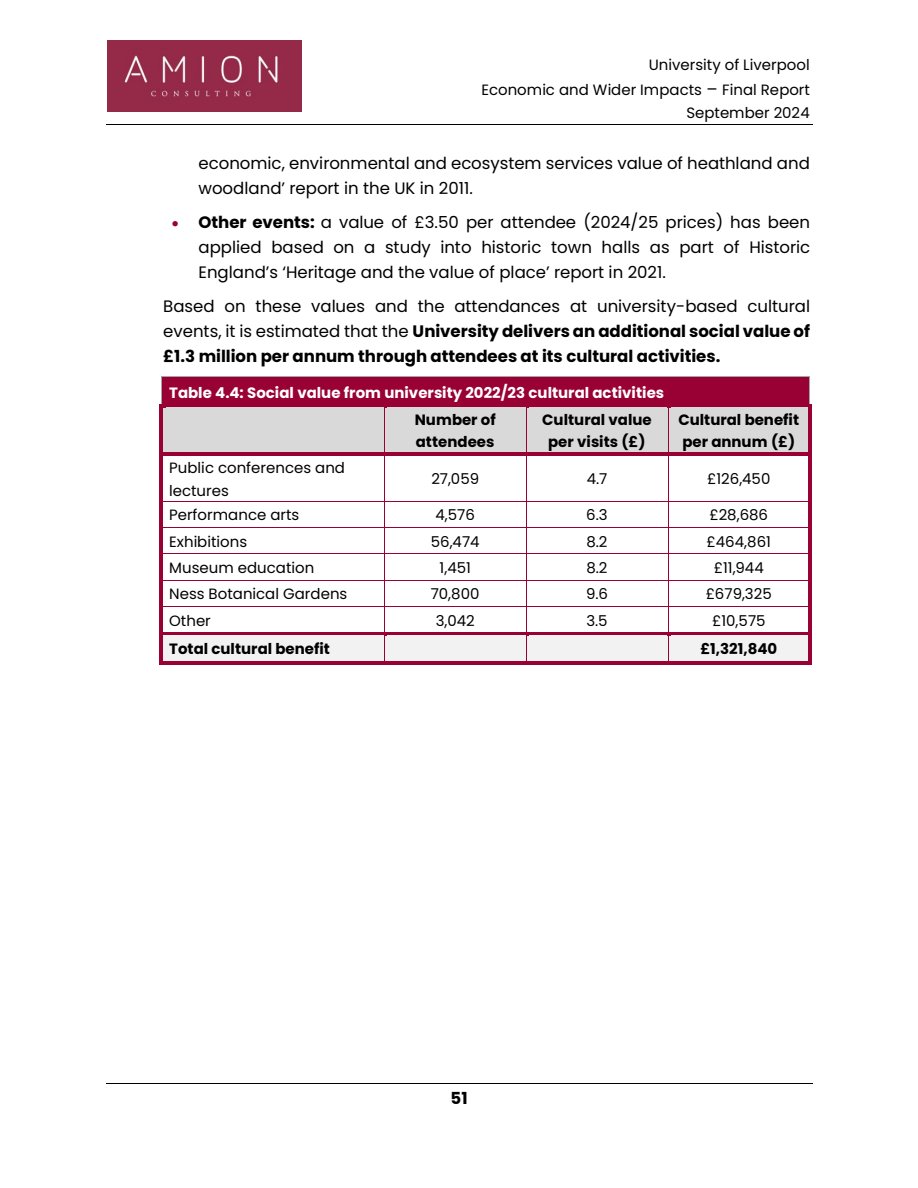
<style>
.page{position:relative;width:918px;height:1188px;background:#fff}
.page>*{position:absolute;margin:0;border:0;box-sizing:border-box;transform-origin:0 0}
.t1{font:16.5px/24.8px "Poppins";color:#000}
.t2{font:700 16.5px/24.9px "Poppins";color:#000;text-align:justify}
.t3{font:15px/23.7px "Poppins";color:#000;text-align:right}
.t4{font:700 15px/22.5px "Poppins";color:#000}
.t5{font:700 15px "Poppins";color:#fff}
.s1{font-size:16.5px}
.s2{color:#903}
.s3{font-weight:700}
.s4{font-weight:400}
</style>
<div class="page">
<img style="left:108px;top:41px;width:193px;height:71px">
<hr style="left:106px;top:124px;width:706px;height:1px;background:#000">
<hr style="left:106px;top:1083px;width:706px;height:1px;background:#000">
<div style="left:169px;top:377px;width:633px;height:27px;background:#903"></div>
<hr style="left:161px;top:376px;width:648px;height:1px;background:#a5a5a5">
<div style="left:163px;top:408px;width:221px;height:45px;background:#d9d9d9"></div>
<div style="left:385px;top:408px;width:141px;height:45px;background:#d9d9d9"></div>
<div style="left:527px;top:408px;width:141px;height:45px;background:#d9d9d9"></div>
<div style="left:668px;top:408px;width:140px;height:45px;background:#d9d9d9"></div>
<svg style="left:160px;top:377px;width:6px;height:31px"></svg>
<hr style="left:166px;top:404px;width:218px;height:3px;background:#903">
<hr style="left:166px;top:407px;width:218px;height:1px;background:#d9d9d9">
<svg style="left:384px;top:404px;width:3px;height:4px"></svg>
<hr style="left:387px;top:404px;width:139px;height:3px;background:#903">
<hr style="left:387px;top:407px;width:139px;height:1px;background:#d9d9d9">
<svg style="left:526px;top:404px;width:3px;height:4px"></svg>
<hr style="left:529px;top:404px;width:139px;height:3px;background:#903">
<hr style="left:529px;top:407px;width:139px;height:1px;background:#d9d9d9">
<svg style="left:668px;top:404px;width:3px;height:4px"></svg>
<hr style="left:671px;top:404px;width:137px;height:3px;background:#903">
<hr style="left:671px;top:407px;width:137px;height:1px;background:#d9d9d9">
<svg style="left:808px;top:376px;width:3px;height:32px"></svg>
<hr style="left:160px;top:408px;width:3px;height:45px;background:#903">
<hr style="left:384px;top:408px;width:1px;height:45px;background:#903">
<hr style="left:526px;top:408px;width:1px;height:45px;background:#903">
<hr style="left:668px;top:408px;width:1px;height:45px;background:#903">
<hr style="left:808px;top:408px;width:3px;height:45px;background:#903">
<hr style="left:163px;top:453px;width:221px;height:3px;background:#903">
<hr style="left:387px;top:453px;width:139px;height:3px;background:#903">
<hr style="left:529px;top:453px;width:139px;height:3px;background:#903">
<hr style="left:671px;top:453px;width:137px;height:3px;background:#903">
<hr style="left:160px;top:456px;width:3px;height:45px;background:#903">
<hr style="left:384px;top:456px;width:1px;height:45px;background:#903">
<hr style="left:526px;top:456px;width:1px;height:45px;background:#903">
<hr style="left:668px;top:456px;width:1px;height:45px;background:#903">
<hr style="left:808px;top:456px;width:3px;height:45px;background:#903">
<hr style="left:163px;top:501px;width:221px;height:1px;background:#903">
<hr style="left:385px;top:501px;width:141px;height:1px;background:#903">
<hr style="left:527px;top:501px;width:141px;height:1px;background:#903">
<hr style="left:668px;top:501px;width:140px;height:1px;background:#903">
<hr style="left:160px;top:502px;width:3px;height:25px;background:#903">
<hr style="left:808px;top:502px;width:3px;height:25px;background:#903">
<hr style="left:163px;top:527px;width:221px;height:1px;background:#903">
<hr style="left:385px;top:527px;width:141px;height:1px;background:#903">
<hr style="left:527px;top:527px;width:141px;height:1px;background:#903">
<hr style="left:668px;top:527px;width:140px;height:1px;background:#903">
<hr style="left:160px;top:528px;width:3px;height:26px;background:#903">
<hr style="left:808px;top:528px;width:3px;height:26px;background:#903">
<hr style="left:163px;top:554px;width:221px;height:1px;background:#903">
<hr style="left:385px;top:554px;width:141px;height:1px;background:#903">
<hr style="left:527px;top:554px;width:141px;height:1px;background:#903">
<hr style="left:668px;top:554px;width:140px;height:1px;background:#903">
<hr style="left:160px;top:554px;width:3px;height:26px;background:#903">
<hr style="left:808px;top:554px;width:3px;height:26px;background:#903">
<hr style="left:163px;top:580px;width:221px;height:1px;background:#903">
<hr style="left:385px;top:580px;width:141px;height:1px;background:#903">
<hr style="left:527px;top:580px;width:141px;height:1px;background:#903">
<hr style="left:668px;top:580px;width:140px;height:1px;background:#903">
<hr style="left:160px;top:580px;width:3px;height:26px;background:#903">
<hr style="left:808px;top:580px;width:3px;height:26px;background:#903">
<hr style="left:163px;top:606px;width:221px;height:1px;background:#903">
<hr style="left:385px;top:606px;width:141px;height:1px;background:#903">
<hr style="left:527px;top:606px;width:141px;height:1px;background:#903">
<hr style="left:668px;top:606px;width:140px;height:1px;background:#903">
<hr style="left:160px;top:607px;width:3px;height:25px;background:#903">
<hr style="left:808px;top:607px;width:3px;height:25px;background:#903">
<div style="left:163px;top:636px;width:221px;height:25px;background:#f2f2f2"></div>
<div style="left:385px;top:636px;width:141px;height:25px;background:#f2f2f2"></div>
<div style="left:527px;top:636px;width:141px;height:25px;background:#f2f2f2"></div>
<div style="left:668px;top:636px;width:140px;height:25px;background:#f2f2f2"></div>
<svg style="left:160px;top:632px;width:3px;height:4px"></svg>
<hr style="left:163px;top:632px;width:221px;height:3px;background:#903">
<hr style="left:163px;top:635px;width:221px;height:1px;background:#f2f2f2">
<hr style="left:387px;top:632px;width:139px;height:3px;background:#903">
<hr style="left:387px;top:635px;width:139px;height:1px;background:#f2f2f2">
<hr style="left:529px;top:632px;width:139px;height:3px;background:#903">
<hr style="left:529px;top:635px;width:139px;height:1px;background:#f2f2f2">
<hr style="left:671px;top:632px;width:137px;height:3px;background:#903">
<hr style="left:671px;top:635px;width:137px;height:1px;background:#f2f2f2">
<svg style="left:808px;top:632px;width:3px;height:4px"></svg>
<hr style="left:160px;top:636px;width:3px;height:25px;background:#903">
<hr style="left:163px;top:661px;width:221px;height:3px;background:#903">
<svg style="left:384px;top:501px;width:3px;height:163px"></svg>
<hr style="left:387px;top:661px;width:139px;height:3px;background:#903">
<svg style="left:526px;top:501px;width:3px;height:163px"></svg>
<hr style="left:529px;top:661px;width:139px;height:3px;background:#903">
<svg style="left:668px;top:502px;width:3px;height:162px"></svg>
<hr style="left:671px;top:661px;width:137px;height:3px;background:#903">
<hr style="left:808px;top:636px;width:3px;height:25px;background:#903">
<p class="t3" style="left:481px;top:53px;width:330px">University of Liverpool<br>Economic and Wider Impacts <span class="s1">–</span> Final Report<br>September 2024</p>
<p class="t1" style="left:199px;top:151px;width:613px">economic, environmental and ecosystem services value of heathland and woodland’ report in the UK in 2011.</p>
<p class="t1" style="left:199px;top:210px;width:613px;text-align:justify;text-indent:-27px"><span class="s2">•</span> <span class="s3">Other events:</span> a value of £3.50 per attendee (2024/25 prices) has been applied based on a study into historic town halls as part of Historic England’s ‘Heritage and the value of place’ report in 2021.</p>
<p class="t2" style="left:163px;top:294px;width:648px"><span class="s4">Based on these values and the attendances at university-based cultural events, it is estimated that the</span> University delivers an additional social value of £1.3 million per annum through attendees at its cultural activities.</p>
<p class="t5" style="left:169px;top:382px;width:497px">Table 4.4: Social value from university 2022/23 cultural activities</p>
<p class="t4" style="left:415px;top:408px;width:83px">Number of attendees</p>
<p class="t4" style="left:542px;top:408px;width:111px;text-align:center">Cultural value per visits (£)</p>
<p class="t4" style="left:678px;top:408px;width:122px">Cultural benefit per annum (£)</p>
<p class="t3" style="left:169px;top:457px;width:177px;line-height:22.5px;text-align:left">Public conferences and lectures</p>
<p class="t3" style="left:431px;top:467px;width:49px">27,059</p>
<p class="t3" style="left:587px;top:467px;width:22px">4.7</p>
<p class="t3" style="left:707px;top:467px;width:65px">£126,450</p>
<p class="t3" style="left:169px;top:503px;width:132px">Performance arts</p>
<p class="t3" style="left:435px;top:503px;width:41px">4,576</p>
<p class="t3" style="left:586px;top:503px;width:23px">6.3</p>
<p class="t3" style="left:710px;top:503px;width:60px">£28,686</p>
<p class="t3" style="left:169px;top:530px;width:79px">Exhibitions</p>
<p class="t3" style="left:431px;top:530px;width:50px">56,474</p>
<p class="t3" style="left:586px;top:530px;width:23px">8.2</p>
<p class="t3" style="left:707px;top:530px;width:66px">£464,861</p>
<p class="t3" style="left:169px;top:556px;width:147px">Museum education</p>
<p class="t3" style="left:440px;top:556px;width:33px">1,451</p>
<p class="t3" style="left:586px;top:556px;width:23px">8.2</p>
<p class="t3" style="left:714px;top:556px;width:52px">£11,944</p>
<p class="t3" style="left:169px;top:582px;width:180px">Ness Botanical Gardens</p>
<p class="t3" style="left:431px;top:582px;width:50px">70,800</p>
<p class="t3" style="left:586px;top:582px;width:23px">9.6</p>
<p class="t3" style="left:706px;top:582px;width:68px">£679,325</p>
<p class="t3" style="left:169px;top:608px;width:43px">Other</p>
<p class="t3" style="left:436px;top:608px;width:41px">3,042</p>
<p class="t3" style="left:586px;top:608px;width:23px">3.5</p>
<p class="t3" style="left:712px;top:608px;width:55px">£10,575</p>
<p class="t4" style="left:169px;top:638px;width:162px">Total cultural benefit</p>
<p class="t4" style="left:700px;top:638px;width:79px">£1,321,840</p>
<p class="t2" style="left:451px;top:1086px;width:19px">51</p>
</div>
